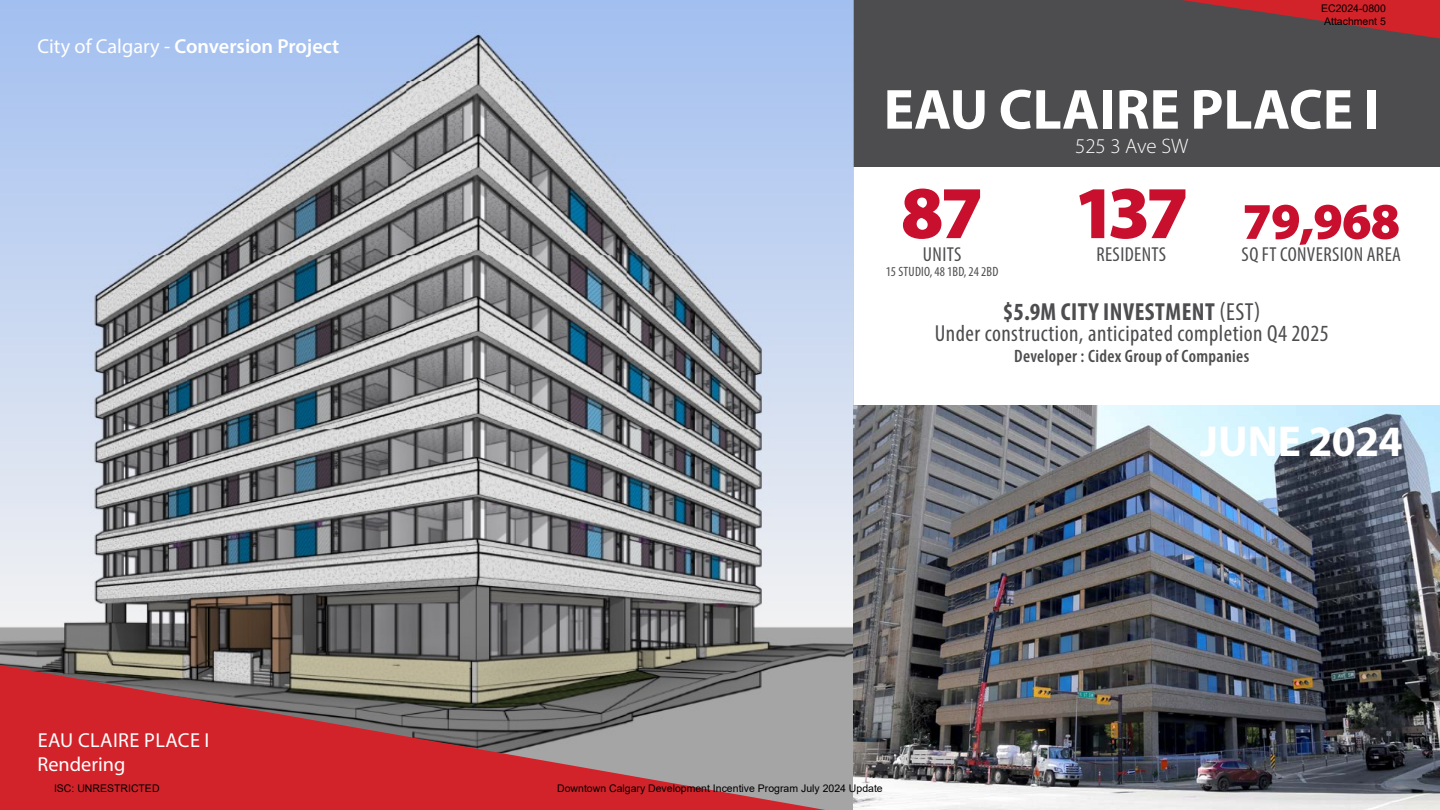
<style>
.page{position:relative;width:1440px;height:810px;background:#fff}
.page>*{position:absolute;margin:0;border:0;box-sizing:border-box;transform-origin:0 0}
.t1{font:900 75px "Myriad Pro";color:#c80f2e}
.t2{font:700 57px "Myriad Pro";color:#fff}
.t3{font:900 51.75px "Myriad Pro";color:#c80f2e}
.t4{font:700 43.5px "Myriad Pro";letter-spacing:-.01em;color:#fff}
.t5{font:700 condensed 24.75px "Myriad Pro";letter-spacing:.02em;color:#4d4d4f}
.t6{font:condensed 23.25px "Myriad Pro";letter-spacing:.02em;color:#4d4d4f}
.t7{font:300 21px "Myriad Pro";color:#fff}
.t8{font:condensed 20.25px "Myriad Pro";letter-spacing:.02em;color:#4d4d4f}
.t9{font:600 20.25px "Myriad Pro";color:#fff}
.t10{font:20.25px/24.3px "Myriad Pro";letter-spacing:.005em;color:#fff}
.t11{font:600 condensed 18px "Myriad Pro";letter-spacing:.02em;color:#4d4d4f}
.t12{font:condensed 13.5px "Myriad Pro";letter-spacing:.02em;color:#4d4d4f}
.t13{font:10.5px/12.6px "Arial";color:#000}
.s1{font-weight:400}
</style>
<div class="page">
<div style="left:854px;top:0;width:586px;height:166px;background:#4d4d4f"></div>
<img style="left:0;top:0;width:854px;height:757px">
<svg style="left:1182px;top:0;width:258px;height:38px"></svg>
<svg style="left:0;top:665px;width:826px;height:145px;background:#ac5455"></svg>
<img style="left:854px;top:405px;width:586px;height:405px">
<h3 class="t9" style="left:38px;top:33px;width:303px"><span class="s1">City of Calgary -</span> Conversion Project</h3>
<h3 class="t10" style="left:38px;top:728px;width:174px">EAU CLAIRE PLACE I<br>Rendering</h3>
<p class="t13" style="left:1321px;top:2px;width:66px">EC2024-0800<br>Attachment 5</p>
<h2 class="t2" style="left:884px;top:72px;width:498px">EAU CLAIRE PLACE I</h2>
<h3 class="t7" style="left:1075px;top:133px;width:115px">525 3 Ave SW</h3>
<h1 class="t1" style="left:901px;top:163px;width:84px">87</h1>
<h3 class="t8" style="left:923px;top:242px;width:40px">UNITS</h3>
<p class="t12" style="left:886px;top:263px;width:114px">15 STUDIO, 48 1BD, 24 2BD</p>
<h1 class="t1" style="left:1074px;top:163px;width:117px">137</h1>
<h3 class="t8" style="left:1096px;top:242px;width:71px">RESIDENTS</h3>
<h3 class="t3" style="left:1242px;top:187px;width:159px">79,968</h3>
<h3 class="t8" style="left:1242px;top:242px;width:161px">SQ FT CONVERSION AREA</h3>
<h3 class="t5" style="left:1003px;top:296px;width:259px">$5.9M CITY INVESTMENT <span class="s1">(EST)</span></h3>
<h3 class="t6" style="left:935px;top:319px;width:396px">Under construction, anticipated completion Q4 2025</h3>
<h3 class="t11" style="left:1014px;top:345px;width:237px">Developer : Cidex Group of Companies</h3>
<h3 class="t4" style="left:1200px;top:413px;width:204px">JUNE 2024</h3>
<p class="t13" style="left:54px;top:782px;width:107px">ISC: UNRESTRICTED</p>
<p class="t13" style="left:557px;top:782px;width:327px">Downtown Calgary Development Incentive Program July 2024 Update</p>
</div>
